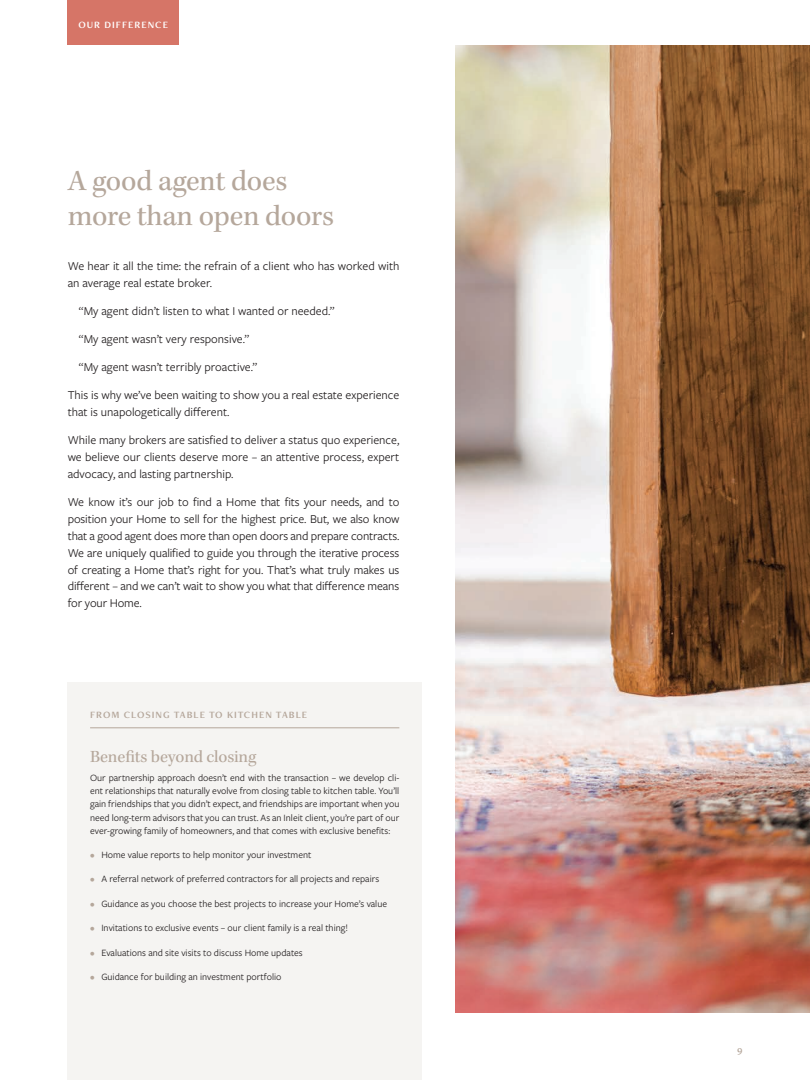
<style>
.page{position:relative;width:810px;height:1080px;background:#fff}
.page>*{position:absolute;margin:0;border:0;box-sizing:border-box;transform-origin:0 0}
.t1{font:30px/35px "Kepler Std";letter-spacing:-.01em;color:#b5a79b}
.t2{font:17.5px "Kepler Std";letter-spacing:-.005em;color:#b5a79b}
.t3{font:12.5px/16.9px "Freight Sans Pro";color:#231f20}
.t4{font:10px/13.1px "Freight Sans Pro";color:#231f20;text-align:justify}
.t5{font:10px "Freight Neo Pro Semi";letter-spacing:.1em;color:#b5a79b}
.t6{font:10px "Freight Neo Pro Semi";letter-spacing:.1em;color:#fff}
.s1{color:#b5a79b}
</style>
<div class="page">
<div style="left:68px;top:0;width:111px;height:45px;background:#d67567"></div>
<div style="left:68px;top:682px;width:354px;height:398px;background:#f5f4f2"></div>
<img style="left:456px;top:45px;width:354px;height:967px">
<hr style="left:90px;top:728px;width:309px;height:1px;background:#b5a79b">
<p class="t6" style="left:78px;top:18px;width:91px">OUR DIFFERENCE</p>
<p class="t1" style="left:68px;top:165px;width:268px">A good agent does more than open doors</p>
<p class="t3" style="left:68px;top:257px;width:333px">We hear it all the time: the refrain of a client who has worked with an average real estate broker.</p>
<p class="t3" style="left:79px;top:302px;width:257px">“My agent didn’t listen to what I wanted or needed.”</p>
<p class="t3" style="left:79px;top:330px;width:172px">“My agent wasn’t very responsive.”</p>
<p class="t3" style="left:79px;top:358px;width:180px">“My agent wasn’t terribly proactive.”</p>
<p class="t3" style="left:68px;top:386px;width:333px">This is why we’ve been waiting to show you a real estate experience that is unapologetically different.</p>
<p class="t3" style="left:68px;top:431px;width:333px;text-align:justify">While many brokers are satisfied to deliver a status quo experience, we believe our clients deserve more – an attentive process, expert advocacy, and lasting partnership.</p>
<p class="t3" style="left:68px;top:493px;width:333px;text-align:justify">We know it’s our job to find a Home that fits your needs, and to position your Home to sell for the highest price. But, we also know that a good agent does more than open doors and prepare contracts.<br>We are uniquely qualified to guide you through the iterative process of creating a Home that’s right for you. That’s what truly makes us different – and we can’t wait to show you what that difference means for your Home.</p>
<p class="t5" style="left:90px;top:708px;width:219px">FROM CLOSING TABLE TO KITCHEN TABLE</p>
<p class="t2" style="left:90px;top:747px;width:168px">Benefits beyond closing</p>
<p class="t4" style="left:90px;top:771px;width:311px">Our partnership approach doesn’t end with the transaction – we develop cli&shy;ent relationships that naturally evolve from closing table to kitchen table. You’ll gain friendships that you didn’t expect, and friendships are important when you need long-term advisors that you can trust. As an Inleit client, you’re part of our ever-growing family of homeowners, and that comes with exclusive benefits:</p>
<p class="t4" style="left:90px;top:848px;width:223px"><span class="s1">•</span> Home value reports to help monitor your investment</p>
<p class="t4" style="left:90px;top:872px;width:291px"><span class="s1">•</span> A referral network of preferred contractors for all projects and repairs</p>
<p class="t4" style="left:90px;top:897px;width:299px"><span class="s1">•</span> Guidance as you choose the best projects to increase your Home’s value</p>
<p class="t4" style="left:90px;top:921px;width:259px"><span class="s1">•</span> Invitations to exclusive events – our client family is a real thing!</p>
<p class="t4" style="left:90px;top:945px;width:214px"><span class="s1">•</span> Evaluations and site visits to discuss Home updates</p>
<p class="t4" style="left:90px;top:970px;width:193px"><span class="s1">•</span> Guidance for building an investment portfolio</p>
<p class="t5" style="left:737px;top:1043px;width:7px">9</p>
</div>
